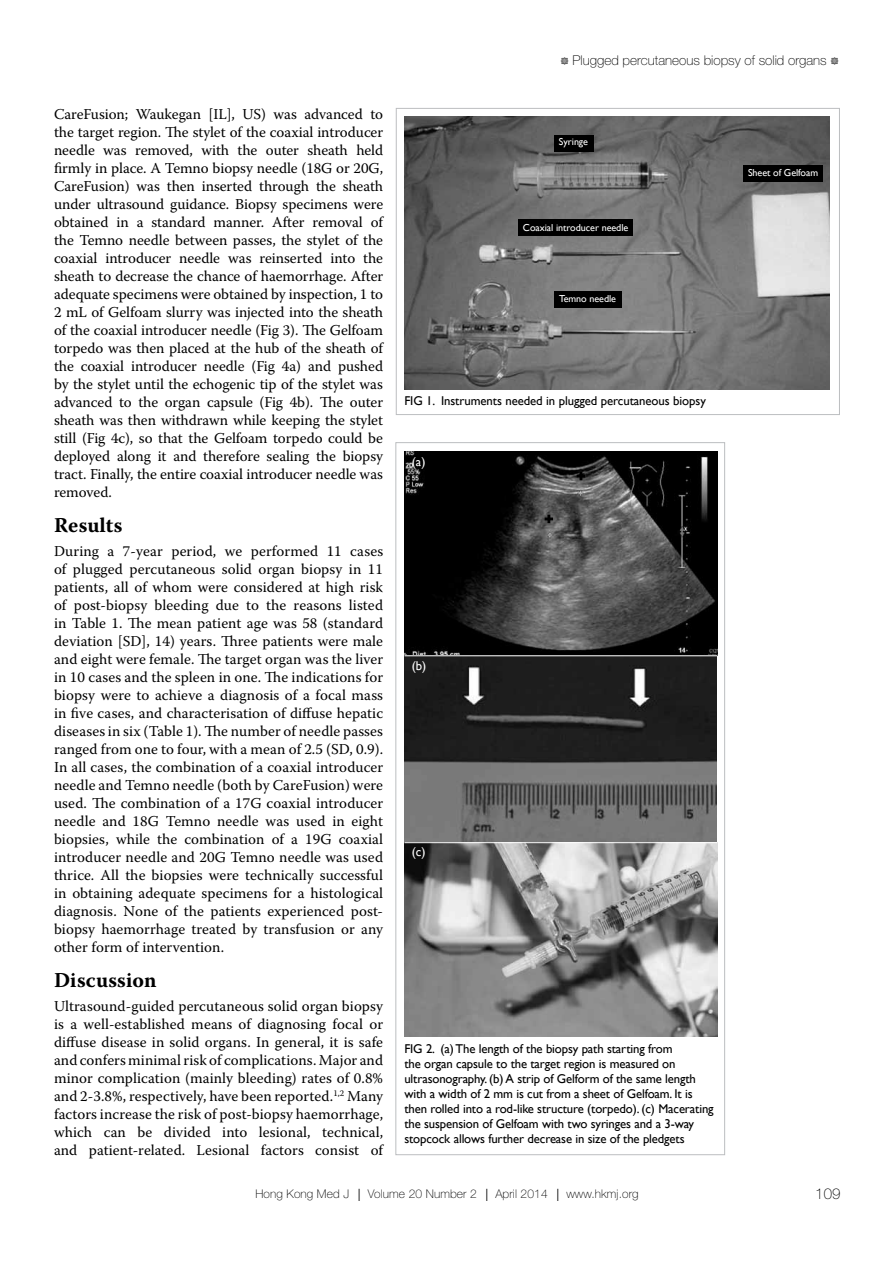
<style>
.page{position:relative;width:893px;height:1263px;background:#fff}
.page>*{position:absolute;margin:0;border:0;box-sizing:border-box;transform-origin:0 0}
.t1{font:700 21px "Warnock Pro";letter-spacing:.01em;color:#000}
.t2{font:15px/18px "Warnock Pro";letter-spacing:.005em;color:#000;text-align:justify}
.t3{font:100 15px "Helvetica Neue";color:#000}
.t4{font:100 13.5px "Helvetica Neue";color:#000}
.t5{font:12.75px/15px "Gill Sans";letter-spacing:-.01em;color:#000}
.t6{font:12.75px "Gill Sans";color:#fff}
.t7{font:100 12px "Helvetica Neue";letter-spacing:.01em;color:#000}
.t8{font:10.05px "Gill Sans";letter-spacing:-.005em;color:#fff}
.s1{font-family:"Type Embellishments One Let Plain";font-weight:400;font-size:12px}
</style>
<div class="page">
<img style="left:405px;top:117px;width:425px;height:273px">
<div style="left:554px;top:136px;width:39px;height:16px;background:#000"></div>
<div style="left:743px;top:165px;width:80px;height:16px;background:#000"></div>
<div style="left:518px;top:220px;width:115px;height:16px;background:#000"></div>
<div style="left:555px;top:291px;width:67px;height:16px;background:#000"></div>
<img style="left:404px;top:451px;width:313px;height:585px">
<hr style="left:404px;top:655px;width:313px;height:1px;background:#fff">
<hr style="left:404px;top:842px;width:313px;height:1px;background:#fff">
<svg style="left:577px;top:472px;width:8px;height:8px"></svg>
<svg style="left:545px;top:515px;width:8px;height:8px"></svg>
<div style="left:396px;top:108px;width:444px;height:307px;border:1px solid #bcbec0"></div>
<p class="t2" style="left:54px;top:105px;width:331px">CareFusion; Waukegan [IL], US) was advanced to the target region. The stylet of the coaxial introducer needle was removed, with the outer sheath held firmly in place. A Temno biopsy needle (18G or 20G, CareFusion) was then inserted through the sheath under ultrasound guidance. Biopsy specimens were obtained in a standard manner. After removal of the Temno needle between passes, the stylet of the coaxial introducer needle was reinserted into the sheath to decrease the chance of haemorrhage. After adequate specimens were obtained by inspection, 1 to 2 mL of Gelfoam slurry was injected into the sheath of the coaxial introducer needle (Fig 3). The Gelfoam torpedo was then placed at the hub of the sheath of the coaxial introducer needle (Fig 4a) and pushed by the stylet until the echogenic tip of the stylet was advanced to the organ capsule (Fig 4b). The outer sheath was then withdrawn while keeping the stylet still (Fig 4c), so that the Gelfoam torpedo could be deployed along it and therefore sealing the biopsy tract. Finally, the entire coaxial introducer needle was removed.</p>
<h1 class="t1" style="left:54px;top:512px;width:70px">Results</h1>
<p class="t2" style="left:54px;top:542px;width:331px">During a 7-year period, we performed 11 cases of plugged percutaneous solid organ biopsy in 11 patients, all of whom were considered at high risk of post-biopsy bleeding due to the reasons listed in Table 1. The mean patient age was 58 (standard deviation [SD], 14) years. Three patients were male and eight were female. The target organ was the liver in 10 cases and the spleen in one. The indications for biopsy were to achieve a diagnosis of a focal mass in five cases, and characterisation of diffuse hepatic diseases in six (Table 1). The number of needle passes ranged from one to four, with a mean of 2.5 (SD, 0.9).<br>In all cases, the combination of a coaxial introducer needle and Temno needle (both by CareFusion) were used. The combination of a 17G coaxial introducer needle and 18G Temno needle was used in eight biopsies, while the combination of a 19G coaxial introducer needle and 20G Temno needle was used thrice. All the biopsies were technically successful in obtaining adequate specimens for a histological diagnosis. None of the patients experienced post&shy;biopsy haemorrhage treated by transfusion or any other form of intervention.</p>
<h1 class="t1" style="left:54px;top:967px;width:104px">Discussion</h1>
<p class="t2" style="left:54px;top:997px;width:331px">Ultrasound-guided percutaneous solid organ biopsy is a well-established means of diagnosing focal or diffuse disease in solid organs. In general, it is safe and confers minimal risk of complications. Major and minor complication (mainly bleeding) rates of 0.8% and 2-3.8%, respectively, have been reported.<sup>1,2</sup> Many factors increase the risk of post-biopsy haemorrhage, which can be divided into lesional, technical, and patient-related. Lesional factors consist of</p>
<p class="t4" style="left:560px;top:53px;width:280px"><span class="s1">#</span> Plugged percutaneous biopsy of solid organs <span class="s1">#</span></p>
<p class="t8" style="left:559px;top:136px;width:31px">Syringe</p>
<p class="t8" style="left:523px;top:221px;width:107px">Coaxial introducer needle</p>
<p class="t8" style="left:559px;top:293px;width:58px">Temno needle</p>
<p class="t5" style="left:404px;top:393px;width:303px">FIG 1. Instruments needed in plugged percutaneous biopsy</p>
<p class="t6" style="left:412px;top:454px;width:15px">(a)</p>
<p class="t8" style="left:748px;top:167px;width:72px">Sheet of Gelfoam</p>
<p class="t6" style="left:412px;top:658px;width:16px">(b)</p>
<p class="t6" style="left:412px;top:845px;width:15px">(c)</p>
<p class="t5" style="left:404px;top:1041px;width:311px">FIG 2. (a) The length of the biopsy path starting from<br>the organ capsule to the target region is measured on ultrasonography. (b) A strip of Gelform of the same length with a width of 2 mm is cut from a sheet of Gelfoam. It is then rolled into a rod-like structure (torpedo). (c) Macerating the suspension of Gelfoam with two syringes and a 3-way stopcock allows further decrease in size of the pledgets</p>
<p class="t7" style="left:255px;top:1187px;width:385px">Hong Kong Med J ⎥ Volume 20 Number 2 ⎥ April 2014 ⎥ www.hkmj.org</p>
<p class="t3" style="left:815px;top:1186px;width:27px">109</p>
</div>
